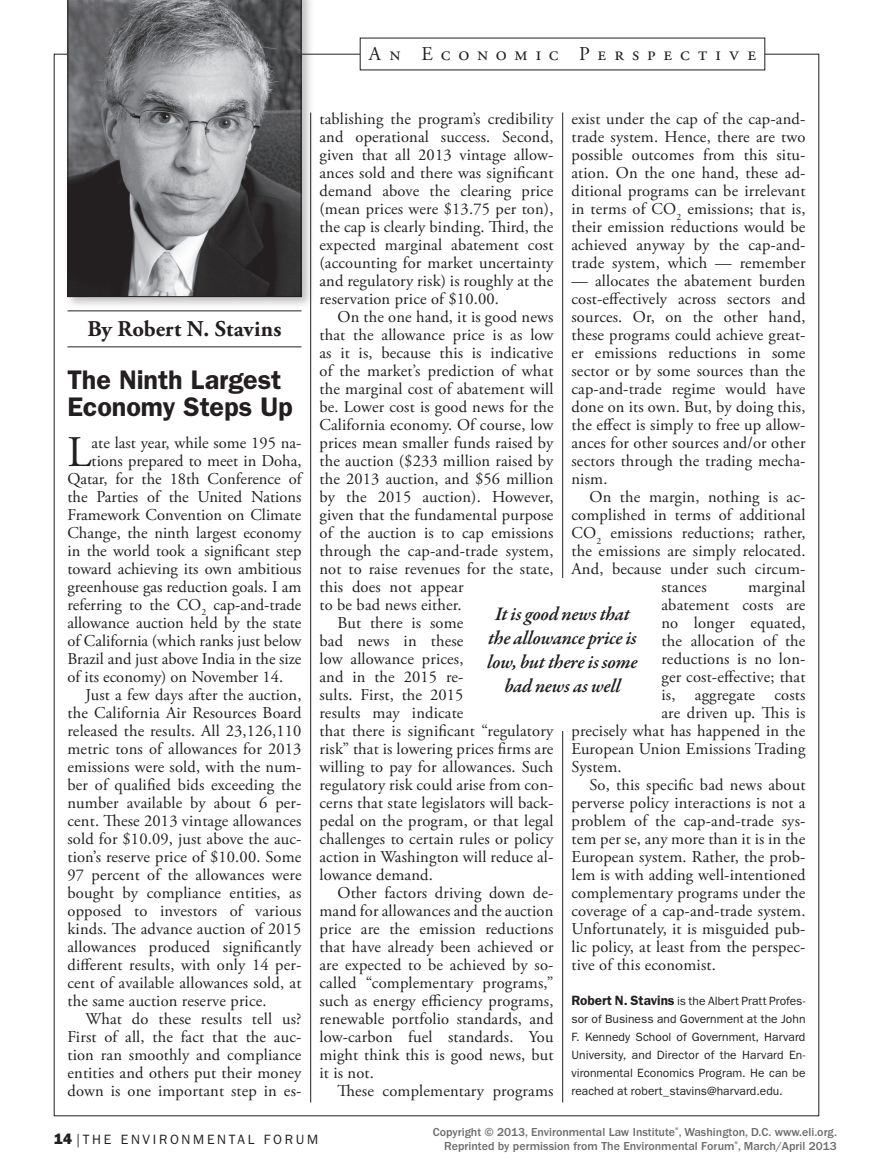
<style>
.page{position:relative;width:873px;height:1170px;background:#fff}
.page>*{position:absolute;margin:0;border:0;box-sizing:border-box;transform-origin:0 0}
.Body_Text__initial_c{font:43.65px "Adobe Garamond Pro";color:#231f20}
.Column_head{font:600 27px/27px "ITC Franklin Gothic Std";letter-spacing:-.005em;color:#231f20}
.Column_byline{font:700 22.5px "Adobe Garamond Pro";letter-spacing:.005em;color:#231f20}
.Column_pullquote{font:italic 600 19.5px/24px "Garamond Premr Pro";letter-spacing:-.015em;color:#231f20;text-align:center}
.Column_rubric{font:19.5px "Adobe Garamond Pro";letter-spacing:.41em;color:#231f20}
.Body_Text{font:16.5px/18px "Adobe Garamond Pro";letter-spacing:.01em;color:#231f20;text-align:justify}
.Body_Text__initial_c-2{font:16.5px "Adobe Garamond Pro";letter-spacing:-.005em;color:#231f20}
.t1{font:13.5px "ITC Franklin Gothic Std";letter-spacing:.2em;color:#231f20}
.Front_bio{font:12px/18px "ITC Franklin Gothic Std";letter-spacing:.005em;color:#231f20;text-align:justify}
.t2{font:500 12px/13.5px "ITC Franklin Gothic Std";color:#6c6d70;text-align:right}
.s1{font-weight:600;font-size:13.5px}
.s2{font-family:"ITC Franklin Gothic Std Hvy";font-size:15px}
</style>
<div class="page">
<hr style="left:310px;top:112px;width:1px;height:990px;background:#231f20">
<hr style="left:562px;top:112px;width:1px;height:990px;background:#231f20">
<hr style="left:68px;top:311px;width:234px;height:1px;background:#231f20">
<hr style="left:68px;top:347px;width:234px;height:1px;background:#231f20">
<div style="left:552px;top:578px;width:22px;height:153px;background:#fff"></div>
<div style="left:64px;top:0;width:250px;height:310px;background:#231f20;opacity:.3"></div>
<svg style="left:68px;top:0;width:234px;height:297px;background:#6f6f71"></svg>
<p class="Column_rubric" style="left:369px;top:42px;width:389px">An Economic Perspective</p>
<p class="Column_byline" style="left:87px;top:316px;width:196px">By Robert N. Stavins</p>
<p class="Column_head" style="left:68px;top:366px;width:227px">The Ninth Largest<br>Economy Steps Up</p>
<p class="Body_Text__initial_c" style="left:68px;top:426px;width:26px">L</p>
<p class="Body_Text__initial_c-2" style="left:92px;top:433px;width:211px">ate last year, while some 195 na-</p>
<p class="Body_Text__initial_c-2" style="left:92px;top:451px;width:211px">tions prepared to meet in Doha,</p>
<p class="Body_Text__initial_c-2" style="left:68px;top:469px;width:237px">Qatar, for the 18th Conference of</p>
<p class="Body_Text__initial_c-2" style="left:68px;top:487px;width:235px">the Parties of the United Nations</p>
<p class="Body_Text__initial_c-2" style="left:68px;top:505px;width:236px">Framework Convention on Climate</p>
<p class="Body_Text__initial_c-2" style="left:68px;top:523px;width:235px">Change, the ninth largest economy</p>
<p class="Body_Text__initial_c-2" style="left:68px;top:541px;width:236px">in the world took a significant step</p>
<p class="Body_Text__initial_c-2" style="left:68px;top:559px;width:236px">toward achieving its own ambitious</p>
<p class="Body_Text__initial_c-2" style="left:68px;top:577px;width:236px">greenhouse gas reduction goals. I am</p>
<p class="Body_Text__initial_c-2" style="left:68px;top:595px;width:236px">referring to the CO<sub>2</sub> cap-and-trade</p>
<p class="Body_Text__initial_c-2" style="left:68px;top:613px;width:236px">allowance auction held by the state</p>
<p class="Body_Text__initial_c-2" style="left:68px;top:631px;width:236px">of California (which ranks just below</p>
<p class="Body_Text__initial_c-2" style="left:68px;top:649px;width:236px">Brazil and just above India in the size</p>
<p class="Body_Text__initial_c-2" style="left:68px;top:667px;width:217px">of its economy) on November 14.</p>
<p class="Body_Text" style="left:68px;top:686px;width:236px;text-indent:18px">Just a few days after the auction, the California Air Resources Board released the results. All 23,126,110 metric tons of allowances for 2013 emissions were sold, with the num&shy;ber of qualified bids exceeding the number available by about 6 per&shy;cent. These 2013 vintage allowances sold for $10.09, just above the auc&shy;tion’s reserve price of $10.00. Some 97 percent of the allowances were bought by compliance entities, as opposed to investors of various kinds. The advance auction of 2015 allowances produced significantly different results, with only 14 per&shy;cent of available allowances sold, at the same auction reserve price.</p>
<p class="Body_Text" style="left:68px;top:1010px;width:236px;text-indent:18px">What do these results tell us?<br>First of all, the fact that the auc&shy;tion ran smoothly and compliance entities and others put their money down is one important step in es-</p>
<p class="Body_Text" style="left:320px;top:111px;width:236px">tablishing the program’s credibility and operational success. Second, given that all 2013 vintage allow&shy;ances sold and there was significant demand above the clearing price (mean prices were $13.75 per ton), the cap is clearly binding. Third, the expected marginal abatement cost (accounting for market uncertainty and regulatory risk) is roughly at the reservation price of $10.00.</p>
<p class="Body_Text" style="left:320px;top:309px;width:236px;text-align:left;text-indent:18px">On the one hand, it is good news that the allowance price is as low as it is, because this is indicative of the market’s prediction of what the marginal cost of abatement will be. Lower cost is good news for the<br>California economy. Of course, low prices mean smaller funds raised by the auction ($233 million raised by the 2013 auction, and $56 million by the 2015 auction). However, given that the fundamental purpose of the auction is to cap emissions through the cap-and-trade system, not to raise revenues for the state, this does not appear<br>to be bad news either.</p>
<p class="Body_Text" style="left:320px;top:615px;width:236px;text-align:left;text-indent:18px">But there is some<br>bad news in these<br>low allowance prices,<br>and in the 2015 re-<br>sults. First, the 2015<br>results may indicate<br>that there is significant “regulatory risk” that is lowering prices firms are willing to pay for allowances. Such regulatory risk could arise from con&shy;cerns that state legislators will back&shy;pedal on the program, or that legal challenges to certain rules or policy action in Washington will reduce al&shy;lowance demand.</p>
<p class="Body_Text" style="left:320px;top:885px;width:236px;text-indent:18px">Other factors driving down de&shy;mand for allowances and the auction price are the emission reductions that have already been achieved or are expected to be achieved by so&shy;called “complementary programs,” such as energy efficiency programs, renewable portfolio standards, and low-carbon fuel standards. You might think this is good news, but it is not.</p>
<p class="Body_Text" style="left:338px;top:1083px;width:218px">These complementary programs</p>
<p class="Body_Text" style="left:572px;top:111px;width:236px">exist under the cap of the cap-and&shy;trade system. Hence, there are two possible outcomes from this situ&shy;ation. On the one hand, these ad&shy;ditional programs can be irrelevant in terms of CO<sub>2</sub> emissions; that is, their emission reductions would be achieved anyway by the cap-and&shy;trade system, which — remember</p>
<p class="Body_Text" style="left:572px;top:273px;width:236px">— allocates the abatement burden cost-effectively across sectors and sources. Or, on the other hand, these programs could achieve great&shy;er emissions reductions in some sector or by some sources than the cap-and-trade regime would have done on its own. But, by doing this, the effect is simply to free up allow&shy;ances for other sources and/or other sectors through the trading mecha&shy;nism.</p>
<p class="Body_Text" style="left:590px;top:489px;width:218px">On the margin, nothing is ac-</p>
<p class="Body_Text" style="left:572px;top:507px;width:236px">complished in terms of additional</p>
<p class="Body_Text" style="left:572px;top:525px;width:236px">CO<sub>2</sub> emissions reductions; rather,</p>
<p class="Body_Text" style="left:572px;top:543px;width:235px">the emissions are simply relocated.</p>
<p class="Body_Text" style="left:572px;top:561px;width:236px">And, because under such circum-</p>
<p class="Body_Text" style="left:662px;top:579px;width:47px">stances</p>
<p class="Body_Text" style="left:748px;top:579px;width:59px">marginal</p>
<p class="Body_Text" style="left:662px;top:597px;width:145px">abatement costs are</p>
<p class="Body_Text" style="left:662px;top:615px;width:146px">no longer equated,</p>
<p class="Body_Text" style="left:662px;top:633px;width:145px">the allocation of the</p>
<p class="Body_Text" style="left:662px;top:651px;width:146px">reductions is no lon-</p>
<p class="Body_Text" style="left:662px;top:669px;width:145px">ger cost-effective; that</p>
<p class="Body_Text" style="left:662px;top:687px;width:146px">is, aggregate costs</p>
<p class="Body_Text" style="left:662px;top:705px;width:146px">are driven up. This is</p>
<p class="Body_Text" style="left:572px;top:723px;width:236px">precisely what has happened in the</p>
<p class="Body_Text" style="left:572px;top:741px;width:236px">European Union Emissions Trading</p>
<p class="Body_Text" style="left:572px;top:759px;width:52px">System.</p>
<p class="Body_Text" style="left:572px;top:777px;width:236px;text-indent:18px">So, this specific bad news about perverse policy interactions is not a problem of the cap-and-trade sys&shy;tem per se, any more than it is in the European system. Rather, the prob&shy;lem is with adding well-intentioned complementary programs under the coverage of a cap-and-trade system.<br>Unfortunately, it is misguided pub&shy;lic policy, at least from the perspec&shy;tive of this economist.</p>
<p class="Column_pullquote" style="left:487px;top:603px;width:152px">It is good news that the allowance price is low, but there is some bad news as well</p>
<p class="Front_bio" style="left:572px;top:992px;width:236px"><span class="s1">Robert N. Stavins</span> is the Albert Pratt Profes&shy;sor of Business and Government at the John F. Kennedy School of Government, Harvard University, and Director of the Harvard En&shy;vironmental Economics Program. He can be reached at robert_stavins@harvard.edu.</p>
<p class="t1" style="left:54px;top:1132px;width:266px"><span class="s2">14</span> |THE ENVIRONMENTAL FORUM</p>
<p class="t2" style="left:433px;top:1126px;width:406px">Copyright © 2013, Environmental Law Institute<sup>®</sup>, Washington, D.C. www.eli.org.<br>Reprinted by permission from The Environmental Forum<sup>®</sup>, March/April 2013</p>
</div>
